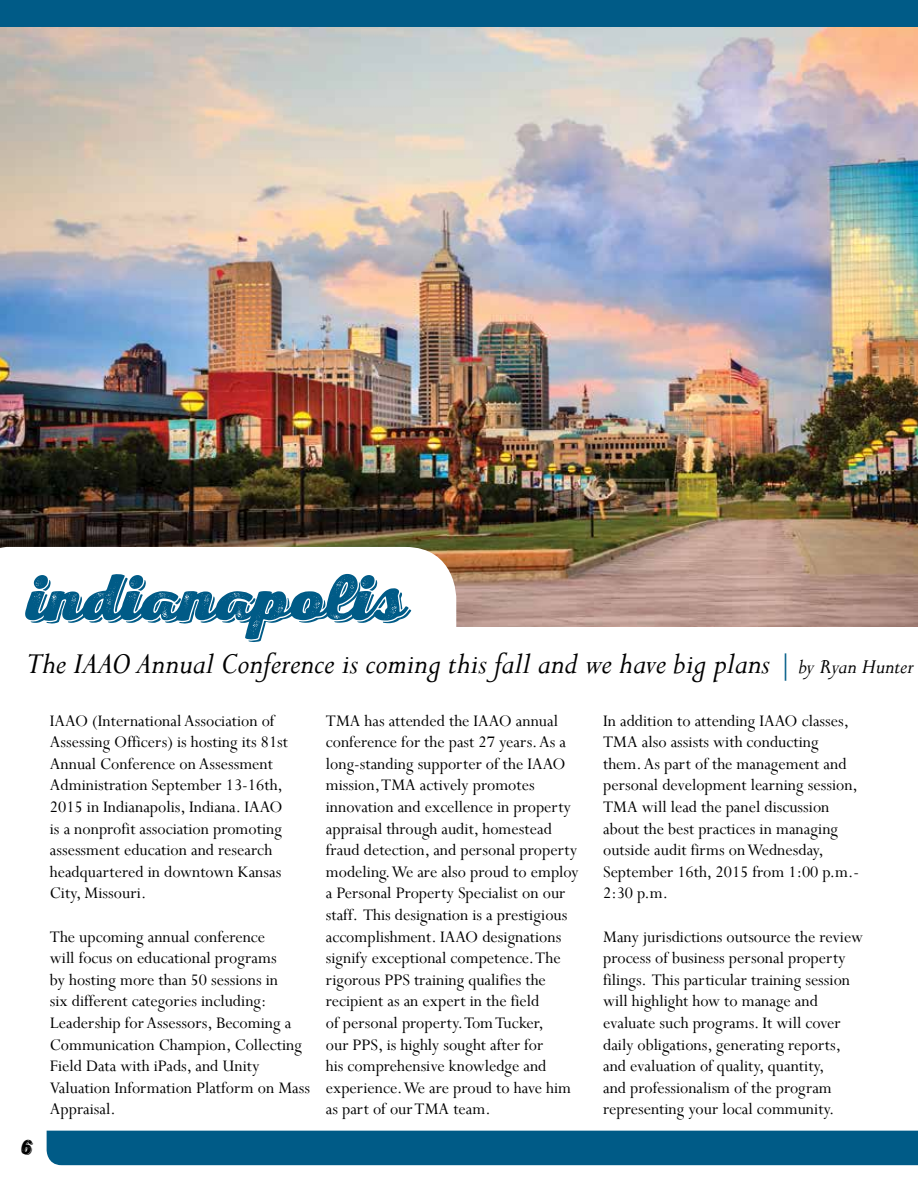
<style>
.page{position:relative;width:918px;height:1188px;background:#fff}
.page>*{position:absolute;margin:0;border:0;box-sizing:border-box;transform-origin:0 0}
.t1{font:66px "Nexa Rust Script H Shadow 01";color:#005b87}
.t2{font:italic 33px "Perpetua";color:#000}
.t3{font:21px "Nexa Rust Script H Shadow 01";color:#000}
.t4{font:18px/21.6px "Perpetua";color:#000}
.s1{color:#005b87}
.s2{font-size:22.5px}
</style>
<div class="page">
<img style="left:0;top:27px;width:918px;height:599px">
<svg style="left:0;top:547px;width:456px;height:79px"></svg>
<div style="left:0;top:0;width:918px;height:27px;background:#005b87"></div>
<div style="left:47px;top:1131px;width:871px;height:34px;background:#005b87"></div>
<h1 class="t1" style="left:26px;top:558px;width:380px">indianapolis</h1>
<h2 class="t2" style="left:26px;top:643px;width:889px">The IAAO Annual Conference is coming this fall and we have big plans <span class="s1">|</span> <span class="s2">by Ryan Hunter</span></h2>
<p class="t3" style="left:20px;top:1135px;width:12px">6</p>
<p class="t4" style="left:50px;top:709px;width:240px">IAAO (International Association of Assessing Officers) is hosting its 81st Annual Conference on Assessment Administration September 13-16th, 2015 in Indianapolis, Indiana. IAAO is a nonprofit association promoting assessment education and research headquartered in downtown Kansas City, Missouri.</p>
<p class="t4" style="left:50px;top:925px;width:262px">The upcoming annual conference<br>will focus on educational programs<br>by hosting more than 50 sessions in<br>six different categories including:<br>Leadership for Assessors, Becoming a Communication Champion, Collecting Field Data with iPads, and Unity Valuation Information Platform on Mass Appraisal.</p>
<p class="t4" style="left:326px;top:709px;width:254px">TMA has attended the IAAO annual conference for the past 27 years. As a long-standing supporter of the IAAO mission, TMA actively promotes innovation and excellence in property appraisal through audit, homestead fraud detection, and personal property modeling. We are also proud to employ a Personal Property Specialist on our staff. This designation is a prestigious accomplishment. IAAO designations signify exceptional competence. The rigorous PPS training qualifies the recipient as an expert in the field<br>of personal property. Tom Tucker,<br>our PPS, is highly sought after for<br>his comprehensive knowledge and experience. We are proud to have him as part of our TMA team.</p>
<p class="t4" style="left:603px;top:709px;width:257px">In addition to attending IAAO classes, TMA also assists with conducting them. As part of the management and personal development learning session, TMA will lead the panel discussion about the best practices in managing outside audit firms on Wednesday, September 16th, 2015 from 1:00 p.m.- 2:30 p.m.</p>
<p class="t4" style="left:603px;top:925px;width:261px">Many jurisdictions outsource the review process of business personal property filings. This particular training session will highlight how to manage and evaluate such programs. It will cover daily obligations, generating reports, and evaluation of quality, quantity,<br>and professionalism of the program representing your local community.</p>
</div>
